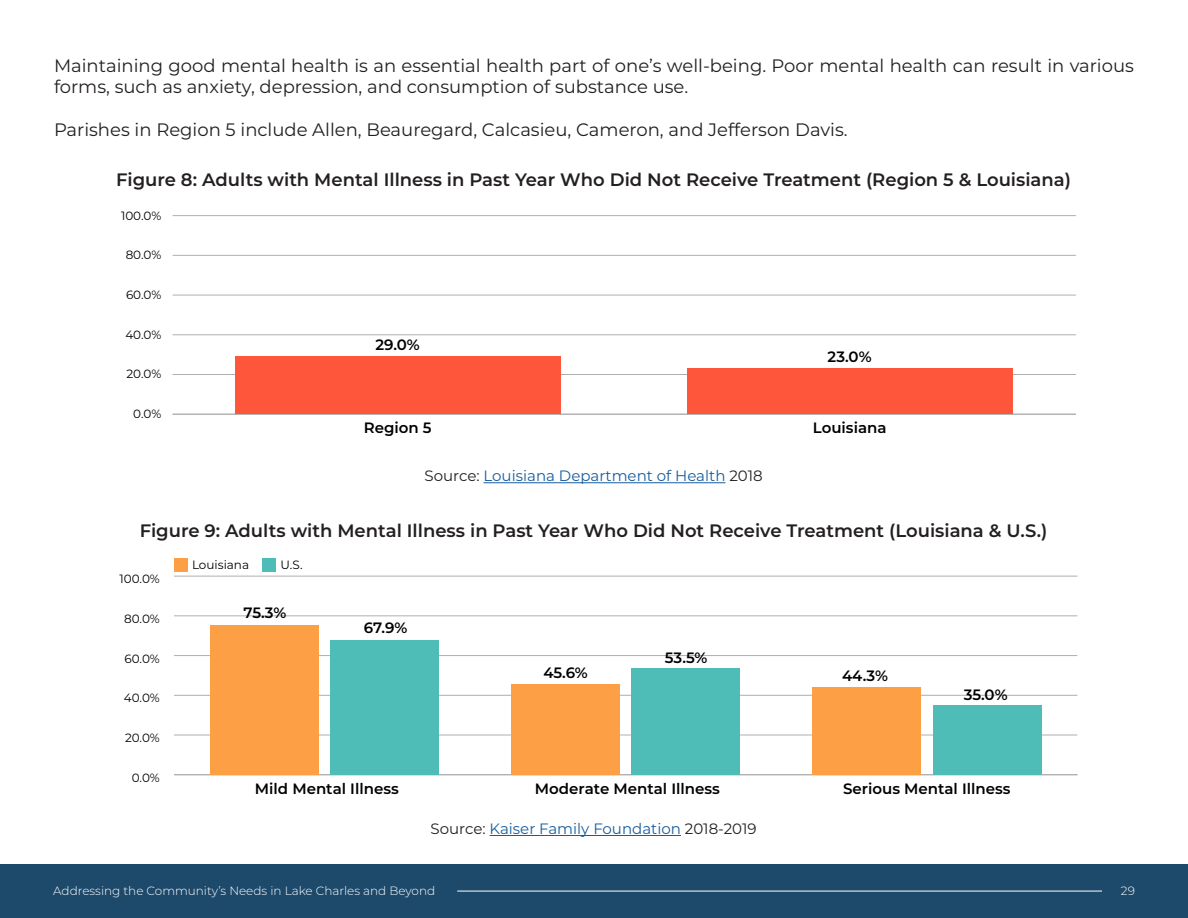
<style>
.page{position:relative;width:1188px;height:918px;background:#fff}
.page>*{position:absolute;margin:0;border:0;box-sizing:border-box;transform-origin:0 0}
.t1{font:18px/21.6px "Montserrat";color:#231f20}
.t2{font:600 18px "Montserrat";color:#231f20}
.t3{font:600 15px "Montserrat";color:#000}
.t4{font:15px "Montserrat";color:#175d9e}
.t5{font:12px "Montserrat";color:#000}
.t6{font:300 12px "Montserrat";color:#fff}
.s1{color:#231f20}
</style>
<div class="page">
<div style="left:0;top:864px;width:1188px;height:54px;background:#1d496b"></div>
<hr style="left:457px;top:891px;width:645px;height:1px;background:#fff">
<hr style="left:173px;top:414px;width:903px;height:1px;background:#afafaf">
<hr style="left:173px;top:374px;width:903px;height:1px;background:#afafaf">
<hr style="left:173px;top:334px;width:903px;height:1px;background:#afafaf">
<hr style="left:173px;top:295px;width:903px;height:1px;background:#afafaf">
<hr style="left:173px;top:255px;width:903px;height:1px;background:#afafaf">
<hr style="left:173px;top:215px;width:903px;height:1px;background:#afafaf">
<div style="left:236px;top:357px;width:325px;height:57px;background:#fe563b"></div>
<div style="left:687px;top:369px;width:326px;height:45px;background:#fe563b"></div>
<hr style="left:174px;top:774px;width:903px;height:1px;background:#afafaf">
<hr style="left:174px;top:735px;width:903px;height:1px;background:#afafaf">
<hr style="left:174px;top:695px;width:903px;height:1px;background:#afafaf">
<hr style="left:174px;top:655px;width:903px;height:1px;background:#afafaf">
<hr style="left:174px;top:615px;width:903px;height:1px;background:#afafaf">
<hr style="left:174px;top:576px;width:903px;height:1px;background:#afafaf">
<div style="left:331px;top:640px;width:108px;height:135px;background:#4ebdb7"></div>
<div style="left:632px;top:668px;width:108px;height:107px;background:#4ebdb7"></div>
<div style="left:933px;top:705px;width:108px;height:70px;background:#4ebdb7"></div>
<div style="left:210px;top:625px;width:109px;height:150px;background:#fd9f44"></div>
<div style="left:511px;top:684px;width:109px;height:91px;background:#fd9f44"></div>
<div style="left:812px;top:687px;width:109px;height:88px;background:#fd9f44"></div>
<div style="left:174px;top:558px;width:14px;height:14px;background:#fd9f44"></div>
<div style="left:263px;top:558px;width:13px;height:14px;background:#4ebdb7"></div>
<hr style="left:484px;top:482px;width:241px;height:1px;background:#175d9e">
<hr style="left:490px;top:835px;width:191px;height:1px;background:#175d9e">
<p class="t1" style="left:54px;top:54px;width:1082px">Maintaining good mental health is an essential health part of one’s well-being. Poor mental health can result in various forms, such as anxiety, depression, and consumption of substance use.</p>
<p class="t1" style="left:54px;top:119px;width:795px">Parishes in Region 5 include Allen, Beauregard, Calcasieu, Cameron, and Jefferson Davis.</p>
<p class="t2" style="left:116px;top:167px;width:956px">Figure 8: Adults with Mental Illness in Past Year Who Did Not Receive Treatment (Region 5 &amp; Louisiana)</p>
<p class="t5" style="left:121px;top:207px;width:42px">100.0%</p>
<p class="t5" style="left:126px;top:247px;width:37px">80.0%</p>
<p class="t5" style="left:126px;top:287px;width:37px">60.0%</p>
<p class="t5" style="left:125px;top:326px;width:38px">40.0%</p>
<p class="t5" style="left:127px;top:366px;width:36px">20.0%</p>
<p class="t5" style="left:133px;top:406px;width:30px">0.0%</p>
<p class="t3" style="left:375px;top:334px;width:46px">29.0%</p>
<p class="t3" style="left:364px;top:417px;width:69px">Region 5</p>
<p class="t4" style="left:425px;top:466px;width:340px"><span class="s1">Source:</span> Louisiana Department of Health <span class="s1">2018</span></p>
<p class="t3" style="left:828px;top:346px;width:45px">23.0%</p>
<p class="t3" style="left:813px;top:417px;width:75px">Louisiana</p>
<p class="t2" style="left:140px;top:518px;width:909px">Figure 9: Adults with Mental Illness in Past Year Who Did Not Receive Treatment (Louisiana &amp; U.S.)</p>
<p class="t5" style="left:120px;top:571px;width:42px">100.0%</p>
<p class="t5" style="left:124px;top:610px;width:37px">80.0%</p>
<p class="t5" style="left:125px;top:650px;width:37px">60.0%</p>
<p class="t5" style="left:124px;top:690px;width:38px">40.0%</p>
<p class="t5" style="left:125px;top:729px;width:36px">20.0%</p>
<p class="t5" style="left:132px;top:769px;width:30px">0.0%</p>
<p class="t5" style="left:192px;top:557px;width:59px">Louisiana</p>
<p class="t5" style="left:281px;top:557px;width:24px">U.S.</p>
<p class="t3" style="left:244px;top:603px;width:44px">75.3%</p>
<p class="t3" style="left:364px;top:617px;width:45px">67.9%</p>
<p class="t3" style="left:543px;top:662px;width:46px">45.6%</p>
<p class="t3" style="left:665px;top:647px;width:44px">53.5%</p>
<p class="t3" style="left:255px;top:778px;width:145px">Mild Mental Illness</p>
<p class="t3" style="left:535px;top:778px;width:186px">Moderate Mental Illness</p>
<p class="t4" style="left:431px;top:818px;width:328px"><span class="s1">Source:</span> Kaiser Family Foundation <span class="s1">2018-2019</span></p>
<p class="t3" style="left:842px;top:665px;width:47px">44.3%</p>
<p class="t3" style="left:964px;top:684px;width:45px">35.0%</p>
<p class="t3" style="left:843px;top:778px;width:169px">Serious Mental Illness</p>
<p class="t6" style="left:53px;top:883px;width:384px">Addressing the Community’s Needs in Lake Charles and Beyond</p>
<p class="t6" style="left:1121px;top:883px;width:15px">29</p>
</div>
